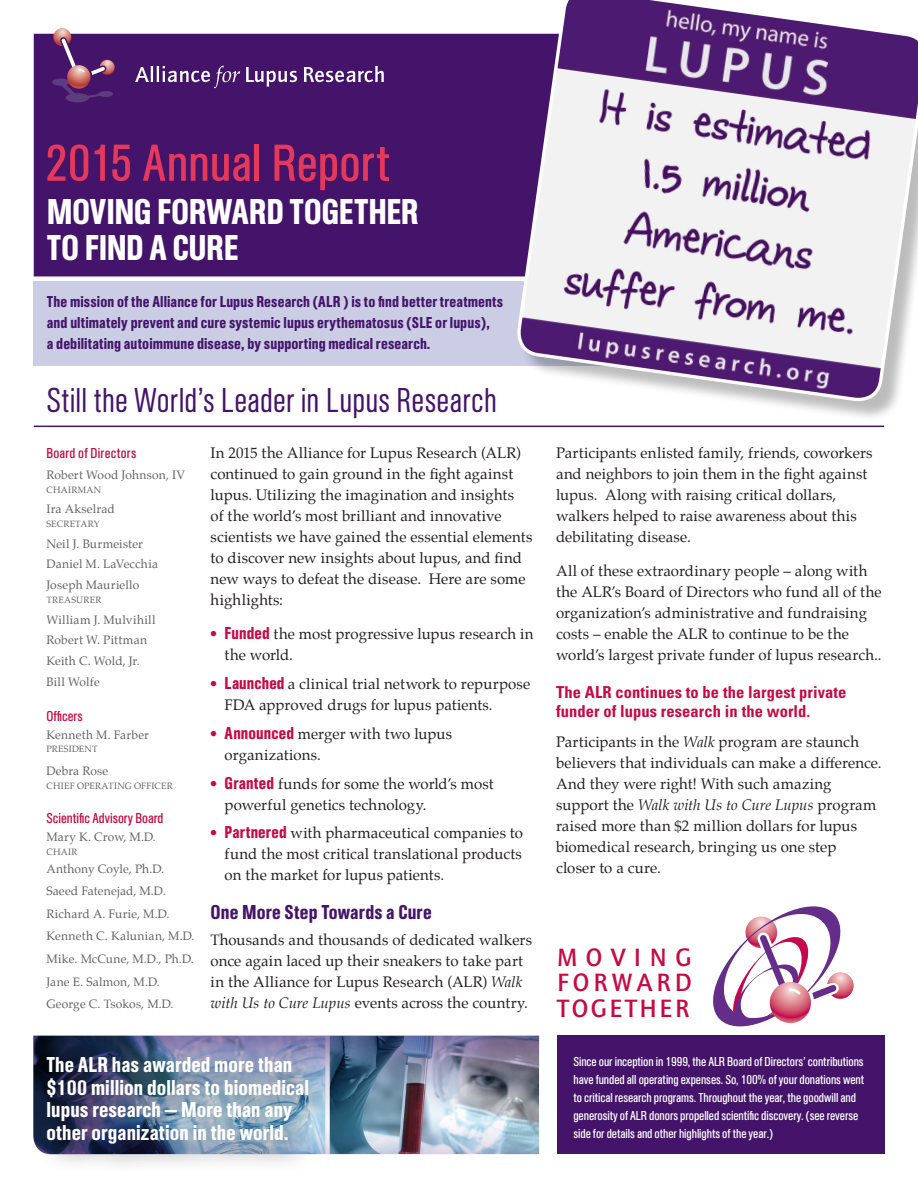
<style>
.page{position:relative;width:918px;height:1188px;background:#fff}
.page>*{position:absolute;margin:0;border:0;box-sizing:border-box;transform-origin:0 0}
.subhead{font:54.3px "Akzidenz Buch Condensed Regular";letter-spacing:.005em;color:#e5385b}
.body_copy{font:37.5px/36px "Akzidenz Buch Condensed Medium";letter-spacing:-.01em;color:#fff}
.body_copy-2{font:36px "Akzidenz Buch Condensed Light";letter-spacing:.005em;color:#44146b}
.subhead-2{font:700 25.95px/25.5px "Quay";letter-spacing:.16em;color:#c60a45;text-align:justify}
.t1{font:22.5px/22.5px "Akzidenz Buch Condensed Medium";letter-spacing:.005em;color:#fff}
.body_copy-3{font:21px "Akzidenz Buch Condensed Medium";letter-spacing:.005em;color:#44146b}
.body_copy-4{font:16.5px/21px "Akzidenz Buch Condensed Medium";letter-spacing:.005em;color:#44146b}
.subhead-3{font:700 condensed 16.5px/19.5px "Univers LT Std";letter-spacing:.005em;color:#c60a45}
.body_copy-5{font:15px/21px "Palatino";letter-spacing:.005em;color:#231f20}
.board_of_directors{font:15px "Akzidenz Buch Condensed Regular";color:#c60a45}
.body_copy-6{font:15px "Akzidenz Buch Condensed Regular";letter-spacing:.015em;color:#c60a45}
.small_copy{font:13.5px/18px "Akzidenz Buch Condensed Regular";letter-spacing:-.005em;color:#fff}
.board_of_directors-2{font:12px "Palatino";letter-spacing:.015em;color:#636366}
.board_of_directors-3{font:9px "Palatino";letter-spacing:.025em;color:#636366}
.s1{font-family:"Univers LT Std";font-weight:700;font-stretch:condensed;color:#c60a45}
.s2{font-family:"Akzidenz Buch Condensed Medium";font-size:18px;color:#c60a45}
.s3{font-style:italic}
</style>
<div class="page">
<div style="left:34px;top:281px;width:828px;height:84px;background:#cacde4"></div>
<div style="left:34px;top:34px;width:481px;height:242px;background:#44146b"></div>
<div style="left:557px;top:1036px;width:328px;height:118px;background:#44146b"></div>
<svg style="left:135px;top:66px;width:105px;height:22px;background:#6b458a"></svg>
<svg style="left:246px;top:67px;width:51px;height:20px"></svg>
<svg style="left:304px;top:66px;width:80px;height:16px"></svg>
<svg style="left:52px;top:28px;width:63px;height:74px;background:#70407d"></svg>
<div style="left:33px;top:1033px;width:507px;height:122px;background:#44146b;opacity:.75"></div>
<div style="left:35px;top:1045px;width:306px;height:130px;background:#231f20;opacity:.75"></div>
<hr style="left:34px;top:426px;width:850px;height:1px;background:#44146b">
<svg style="left:713px;top:906px;width:140px;height:121px"></svg>
<div style="left:520px;top:0;width:398px;height:422px;background:#231f20;opacity:.3"></div>
<svg style="left:515px;top:0;width:403px;height:403px"></svg>
<p class="subhead" style="left:45px;top:132px;width:347px">2015 Annual Report</p>
<p class="body_copy" style="left:47px;top:194px;width:373px">MOVING FORWARD TOGETHER<br>TO FIND A CURE</p>
<p class="body_copy-4" style="left:47px;top:291px;width:458px">The mission of the Alliance for Lupus Research (ALR ) is to find better treatments and ultimately prevent and cure systemic lupus erythematosus (SLE or lupus),<br>a debilitating autoimmune disease, by supporting medical research.</p>
<p class="body_copy-2" style="left:47px;top:380px;width:452px">Still the World’s Leader in Lupus Research</p>
<p class="body_copy-6" style="left:46px;top:445px;width:92px">Board of Directors</p>
<p class="board_of_directors-2" style="left:46px;top:465px;width:140px">Robert Wood Johnson, IV</p>
<p class="board_of_directors-3" style="left:46px;top:482px;width:56px">CHAIRMAN</p>
<p class="board_of_directors-2" style="left:46px;top:499px;width:70px">Ira Akselrad</p>
<p class="board_of_directors-3" style="left:46px;top:516px;width:55px">SECRETARY</p>
<p class="board_of_directors-2" style="left:46px;top:534px;width:98px">Neil J. Burmeister</p>
<p class="board_of_directors-2" style="left:46px;top:554px;width:113px">Daniel M. LaVecchia</p>
<p class="board_of_directors-2" style="left:46px;top:575px;width:94px">Joseph Mauriello</p>
<p class="board_of_directors-3" style="left:46px;top:592px;width:57px">TREASURER</p>
<p class="board_of_directors-2" style="left:46px;top:609px;width:111px">William J. Mulvihill</p>
<p class="board_of_directors-2" style="left:46px;top:630px;width:102px">Robert W. Pittman</p>
<p class="board_of_directors-2" style="left:46px;top:651px;width:95px">Keith C. Wold, Jr.</p>
<p class="board_of_directors-2" style="left:46px;top:672px;width:55px">Bill Wolfe</p>
<p class="board_of_directors" style="left:46px;top:707px;width:38px">Officers</p>
<p class="board_of_directors-2" style="left:46px;top:725px;width:104px">Kenneth M. Farber</p>
<p class="board_of_directors-3" style="left:46px;top:742px;width:53px">PRESIDENT</p>
<p class="board_of_directors-2" style="left:46px;top:761px;width:63px">Debra Rose</p>
<p class="board_of_directors-3" style="left:46px;top:778px;width:128px">CHIEF OPERATING OFFICER</p>
<p class="board_of_directors" style="left:46px;top:810px;width:119px">Scientific Advisory Board</p>
<p class="board_of_directors-2" style="left:46px;top:827px;width:111px">Mary K. Crow, M.D.</p>
<p class="board_of_directors-3" style="left:46px;top:844px;width:32px">CHAIR</p>
<p class="board_of_directors-2" style="left:46px;top:859px;width:119px">Anthony Coyle, Ph.D.</p>
<p class="board_of_directors-2" style="left:46px;top:881px;width:121px">Saeed Fatenejad, M.D.</p>
<p class="board_of_directors-2" style="left:46px;top:904px;width:125px">Richard A. Furie, M.D.</p>
<p class="board_of_directors-2" style="left:46px;top:926px;width:150px">Kenneth C. Kalunian, M.D.</p>
<p class="board_of_directors-2" style="left:46px;top:949px;width:149px">Mike. McCune, M.D., Ph.D.</p>
<p class="board_of_directors-2" style="left:46px;top:971px;width:115px">Jane E. Salmon, M.D.</p>
<p class="board_of_directors-2" style="left:46px;top:994px;width:129px">George C. Tsokos, M.D.</p>
<p class="body_copy-5" style="left:211px;top:442px;width:323px">In 2015 the Alliance for Lupus Research (ALR) continued to gain ground in the fight against lupus. Utilizing the imagination and insights<br>of the world’s most brilliant and innovative scientists we have gained the essential elements to discover new insights about lupus, and find new ways to defeat the disease. Here are some highlights:</p>
<p class="body_copy-5" style="left:225px;top:624px;width:310px;text-indent:-14px"><span class="s1">•</span> <span class="s2">Funded</span> the most progressive lupus research in the world.</p>
<p class="body_copy-5" style="left:225px;top:673px;width:307px;text-indent:-14px"><span class="s1">•</span> <span class="s2">Launched</span> a clinical trial network to repurpose<br>FDA approved drugs for lupus patients.</p>
<p class="body_copy-5" style="left:225px;top:723px;width:229px;text-indent:-14px"><span class="s1">•</span> <span class="s2">Announced</span> merger with two lupus organizations.</p>
<p class="body_copy-5" style="left:225px;top:773px;width:271px;text-indent:-14px"><span class="s1">•</span> <span class="s2">Granted</span> funds for some the world’s most powerful genetics technology.</p>
<p class="body_copy-5" style="left:225px;top:823px;width:300px;text-align:justify;text-indent:-14px"><span class="s1">•</span> <span class="s2">Partnered</span> with pharmaceutical companies to fund the most critical translational products on the market for lupus patients.</p>
<p class="body_copy-3" style="left:211px;top:900px;width:223px">One More Step Towards a Cure</p>
<p class="body_copy-5" style="left:211px;top:929px;width:323px">Thousands and thousands of dedicated walkers once again laced up their sneakers to take part in the Alliance for Lupus Research (ALR) <span class="s3">Walk with Us to Cure Lupus</span> events across the country.</p>
<p class="t1" style="left:46px;top:1054px;width:264px">The ALR has awarded more than $100 million dollars to biomedical lupus research — More than any other organization in the world.</p>
<p class="body_copy-5" style="left:556px;top:442px;width:318px">Participants enlisted family, friends, coworkers and neighbors to join them in the fight against lupus. Along with raising critical dollars, walkers helped to raise awareness about this debilitating disease.</p>
<p class="body_copy-5" style="left:556px;top:561px;width:327px">All of these extraordinary people ‒ along with the ALR’s Board of Directors who fund all of the organization’s administrative and fundraising costs – enable the ALR to continue to be the world’s largest private funder of lupus research..</p>
<p class="subhead-3" style="left:556px;top:682px;width:292px">The ALR continues to be the largest private funder of lupus research in the world.</p>
<p class="body_copy-5" style="left:556px;top:732px;width:327px">Participants in the <span class="s3">Walk</span> program are staunch believers that individuals can make a difference.<br>And they were right! With such amazing support the <span class="s3">Walk with Us to Cure Lupus</span> program raised more than $2 million dollars for lupus biomedical research, bringing us one step<br>closer to a cure.</p>
<p class="subhead-2" style="left:557px;top:944px;width:136px">MOVING FORWARD TOGETHER</p>
<p class="small_copy" style="left:573px;top:1052px;width:292px">Since our inception in 1999, the ALR Board of Directors’ contributions have funded all operating expenses. So, 100% of your donations went to critical research programs. Throughout the year, the goodwill and generosity of ALR donors propelled scientific discovery. (see reverse side for details and other highlights of the year.)</p>
</div>
